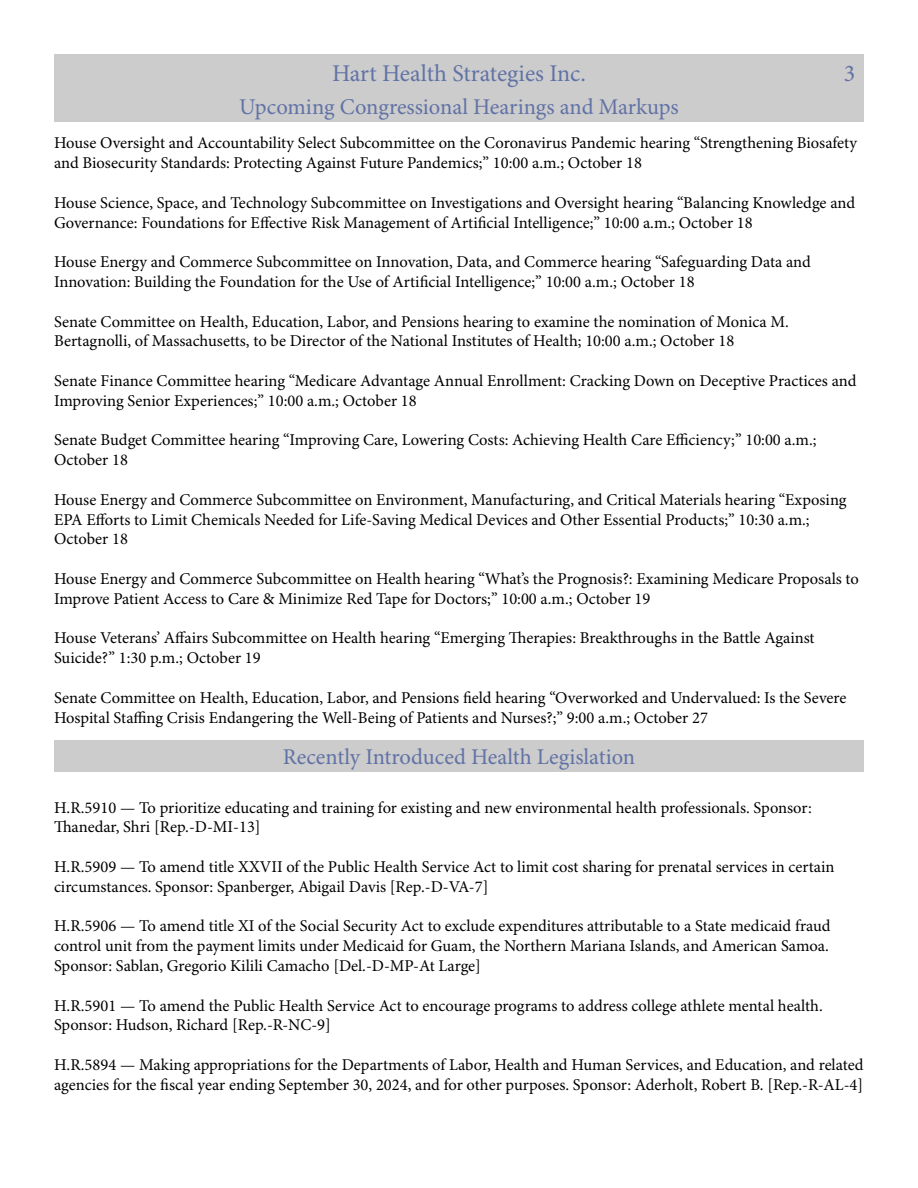
<style>
.page{position:relative;width:918px;height:1188px;background:#fff}
.page>*{position:absolute;margin:0;border:0;box-sizing:border-box;transform-origin:0 0}
.t1{font:24px "Minion Pro";color:#6172a6}
.t2{font:22.5px "Minion Pro";color:#6172a6}
.t3{font:16.5px/19.8px "Minion Pro";color:#000}
</style>
<div class="page">
<div style="left:54px;top:54px;width:810px;height:36px;background:#ccc"></div>
<div style="left:54px;top:90px;width:810px;height:32px;background:#ccc"></div>
<div style="left:54px;top:740px;width:810px;height:32px;background:#ccc"></div>
<h1 class="t1" style="left:332px;top:59px;width:255px">Hart Health Strategies Inc.</h1>
<h1 class="t1" style="left:844px;top:59px;width:13px">3</h1>
<h2 class="t2" style="left:239px;top:93px;width:441px">Upcoming Congressional Hearings and Markups</h2>
<p class="t3" style="left:54px;top:134px;width:804px">House Oversight and Accountability Select Subcommittee on the Coronavirus Pandemic hearing “Strengthening Biosafety and Biosecurity Standards: Protecting Against Future Pandemics;” 10:00 a.m.; October 18</p>
<p class="t3" style="left:54px;top:193px;width:803px">House Science, Space, and Technology Subcommittee on Investigations and Oversight hearing “Balancing Knowledge and<br>Governance: Foundations for Effective Risk Management of Artificial Intelligence;” 10:00 a.m.; October 18</p>
<p class="t3" style="left:54px;top:253px;width:758px">House Energy and Commerce Subcommittee on Innovation, Data, and Commerce hearing “Safeguarding Data and<br>Innovation: Building the Foundation for the Use of Artificial Intelligence;” 10:00 a.m.; October 18</p>
<p class="t3" style="left:54px;top:312px;width:736px">Senate Committee on Health, Education, Labor, and Pensions hearing to examine the nomination of Monica M.<br>Bertagnolli, of Massachusetts, to be Director of the National Institutes of Health; 10:00 a.m.; October 18</p>
<p class="t3" style="left:54px;top:372px;width:804px">Senate Finance Committee hearing “Medicare Advantage Annual Enrollment: Cracking Down on Deceptive Practices and<br>Improving Senior Experiences;” 10:00 a.m.; October 18</p>
<p class="t3" style="left:54px;top:431px;width:764px">Senate Budget Committee hearing “Improving Care, Lowering Costs: Achieving Health Care Efficiency;” 10:00 a.m.;<br>October 18</p>
<p class="t3" style="left:54px;top:490px;width:794px">House Energy and Commerce Subcommittee on Environment, Manufacturing, and Critical Materials hearing “Exposing<br>EPA Efforts to Limit Chemicals Needed for Life-Saving Medical Devices and Other Essential Products;” 10:30 a.m.;<br>October 18</p>
<p class="t3" style="left:54px;top:570px;width:806px">House Energy and Commerce Subcommittee on Health hearing “What’s the Prognosis?: Examining Medicare Proposals to<br>Improve Patient Access to Care &amp; Minimize Red Tape for Doctors;” 10:00 a.m.; October 19</p>
<p class="t3" style="left:54px;top:629px;width:762px">House Veterans’ Affairs Subcommittee on Health hearing “Emerging Therapies: Breakthroughs in the Battle Against<br>Suicide?” 1:30 p.m.; October 19</p>
<p class="t3" style="left:54px;top:688px;width:794px">Senate Committee on Health, Education, Labor, and Pensions field hearing “Overworked and Undervalued: Is the Severe<br>Hospital Staffing Crisis Endangering the Well-Being of Patients and Nurses?;” 9:00 a.m.; October 27</p>
<h2 class="t2" style="left:283px;top:744px;width:354px">Recently Introduced Health Legislation</h2>
<p class="t3" style="left:54px;top:798px;width:759px">H.R.5910 — To prioritize educating and training for existing and new environmental health professionals. Sponsor:<br>Thanedar, Shri [Rep.-D-MI-13]</p>
<p class="t3" style="left:54px;top:858px;width:782px">H.R.5909 — To amend title XXVII of the Public Health Service Act to limit cost sharing for prenatal services in certain circumstances. Sponsor: Spanberger, Abigail Davis [Rep.-D-VA-7]</p>
<p class="t3" style="left:54px;top:917px;width:778px;text-align:justify">H.R.5906 — To amend title XI of the Social Security Act to exclude expenditures attributable to a State medicaid fraud control unit from the payment limits under Medicaid for Guam, the Northern Mariana Islands, and American Samoa.<br>Sponsor: Sablan, Gregorio Kilili Camacho [Del.-D-MP-At Large]</p>
<p class="t3" style="left:54px;top:996px;width:770px">H.R.5901 — To amend the Public Health Service Act to encourage programs to address college athlete mental health.<br>Sponsor: Hudson, Richard [Rep.-R-NC-9]</p>
<p class="t3" style="left:54px;top:1056px;width:811px">H.R.5894 — Making appropriations for the Departments of Labor, Health and Human Services, and Education, and related agencies for the fiscal year ending September 30, 2024, and for other purposes. Sponsor: Aderholt, Robert B. [Rep.-R-AL-4]</p>
</div>
